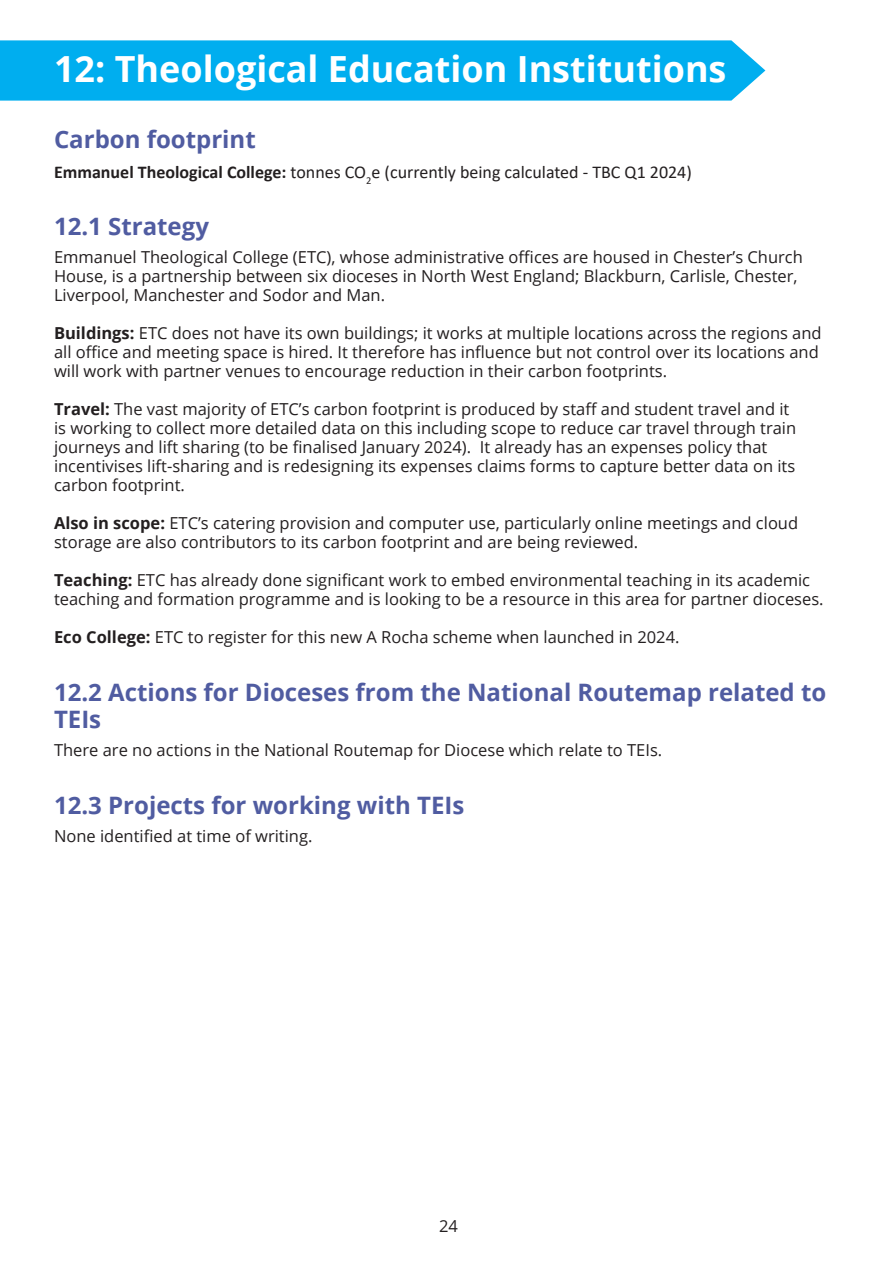
<style>
.page{position:relative;width:893px;height:1263px;background:#fff}
.page>*{position:absolute;margin:0;border:0;box-sizing:border-box;transform-origin:0 0}
.Heading_1{font:700 36px "Open Sans";color:#fff}
.Heading_2{font:700 24px/27.6px "Open Sans";color:#505ca1}
.t1{font:18px "Calibri";color:#231f20}
.t2{font:16.5px/18.9px "Open Sans";color:#231f20}
.s1{font-weight:700}
</style>
<div class="page">
<div style="left:0;top:40px;width:765px;height:61px;background:#00aeef"></div>
<p class="Heading_1" style="left:54px;top:43px;width:674px">12: Theological Education Institutions</p>
<p class="Heading_2" style="left:54px;top:125px;width:203px">Carbon footprint</p>
<p class="t1" style="left:54px;top:159px;width:639px"><span class="s1">Emmanuel Theological College:</span> tonnes CO<sub>2</sub>e (currently being calculated - TBC Q1 2024)</p>
<p class="Heading_2" style="left:54px;top:212px;width:157px">12.1 Strategy</p>
<p class="t2" style="left:54px;top:248px;width:750px">Emmanuel Theological College (ETC), whose administrative offices are housed in Chester’s Church<br>House, is a partnership between six dioceses in North West England; Blackburn, Carlisle, Chester,<br>Liverpool, Manchester and Sodor and Man.</p>
<p class="t2" style="left:54px;top:323px;width:769px"><span class="s1">Buildings:</span> ETC does not have its own buildings; it works at multiple locations across the regions and all office and meeting space is hired. It therefore has influence but not control over its locations and will work with partner venues to encourage reduction in their carbon footprints.</p>
<p class="t2" style="left:54px;top:399px;width:744px"><span class="s1">Travel:</span> The vast majority of ETC’s carbon footprint is produced by staff and student travel and it is working to collect more detailed data on this including scope to reduce car travel through train journeys and lift sharing (to be finalised January 2024). It already has an expenses policy that incentivises lift-sharing and is redesigning its expenses claims forms to capture better data on its carbon footprint.</p>
<p class="t2" style="left:54px;top:513px;width:746px"><span class="s1">Also in scope:</span> ETC’s catering provision and computer use, particularly online meetings and cloud storage are also contributors to its carbon footprint and are being reviewed.</p>
<p class="t2" style="left:54px;top:570px;width:771px"><span class="s1">Teaching:</span> ETC has already done significant work to embed environmental teaching in its academic teaching and formation programme and is looking to be a resource in this area for partner dioceses.</p>
<p class="t2" style="left:54px;top:627px;width:627px"><span class="s1">Eco College:</span> ETC to register for this new A Rocha scheme when launched in 2024.</p>
<p class="Heading_2" style="left:54px;top:677px;width:774px">12.2 Actions for Dioceses from the National Routemap related to<br>TEIs</p>
<p class="t2" style="left:54px;top:740px;width:610px">There are no actions in the National Routemap for Diocese which relate to TEIs.</p>
<p class="Heading_2" style="left:54px;top:791px;width:412px">12.3 Projects for working with TEIs</p>
<p class="t2" style="left:54px;top:826px;width:260px">None identified at time of writing.</p>
<p class="t2" style="left:439px;top:1216px;width:20px">24</p>
</div>
